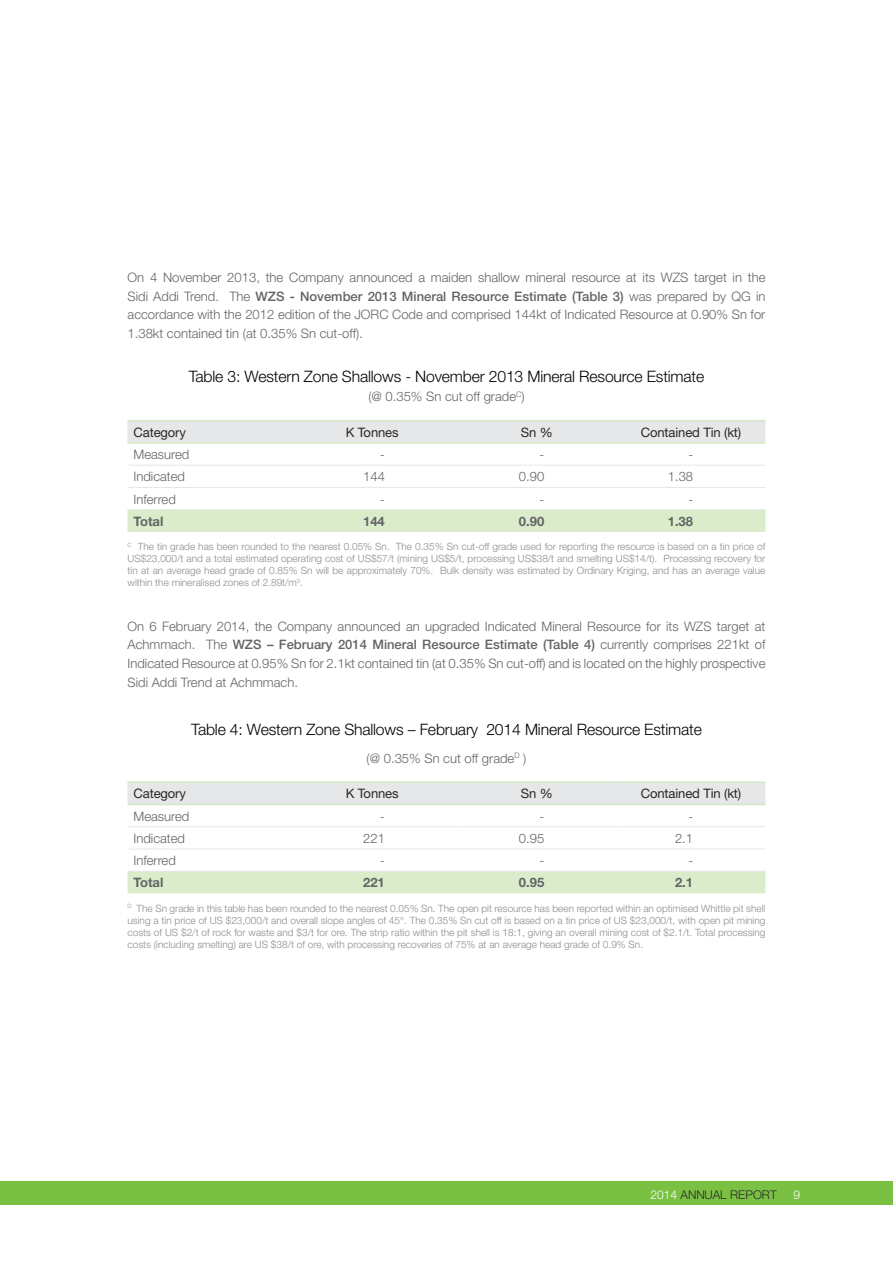
<style>
.page{position:relative;width:893px;height:1263px;background:#fff}
.page>*{position:absolute;margin:0;border:0;box-sizing:border-box;transform-origin:0 0}
.t1{font:300 15.75px "Helvetica Neue";letter-spacing:-.01em;color:#000}
.t2{font:300 13.05px/18.8px "Helvetica Neue";color:#636466;text-align:justify}
.t3{font:13.05px "Helvetica Neue";letter-spacing:-.01em;color:#292829}
.t4{font:700 13.05px "Helvetica Neue";color:#636466}
.t5{font:300 12px "Helvetica Neue";color:#292829}
.t6{font:300 12px "Helvetica Neue";color:#fff}
.t7{font:300 10.05px/12px "Helvetica Neue";color:#8a8c8e;text-align:justify}
.s1{font-weight:500}
.s2{color:#fff}
</style>
<div class="page">
<div style="left:0;top:1181px;width:893px;height:24px;background:#7ac143"></div>
<div style="left:128px;top:421px;width:637px;height:21px;background:#e6e7e8"></div>
<div style="left:128px;top:510px;width:637px;height:22px;background:#dbeccb"></div>
<hr style="left:128px;top:420px;width:159px;height:1px;background:#d5e9c1">
<hr style="left:287px;top:420px;width:170px;height:1px;background:#d5e9c1">
<hr style="left:457px;top:420px;width:160px;height:1px;background:#d5e9c1">
<hr style="left:617px;top:420px;width:148px;height:1px;background:#d5e9c1">
<hr style="left:128px;top:442px;width:159px;height:2px;background:#d5e9c1">
<hr style="left:287px;top:442px;width:170px;height:2px;background:#d5e9c1">
<hr style="left:457px;top:442px;width:160px;height:2px;background:#d5e9c1">
<hr style="left:617px;top:442px;width:148px;height:2px;background:#d5e9c1">
<hr style="left:128px;top:465px;width:159px;height:1px;background:#e6e7e8">
<hr style="left:287px;top:465px;width:170px;height:1px;background:#e6e7e8">
<hr style="left:457px;top:465px;width:160px;height:1px;background:#e6e7e8">
<hr style="left:617px;top:465px;width:148px;height:1px;background:#e6e7e8">
<hr style="left:128px;top:487px;width:159px;height:1px;background:#e6e7e8">
<hr style="left:287px;top:487px;width:170px;height:1px;background:#e6e7e8">
<hr style="left:457px;top:487px;width:160px;height:1px;background:#e6e7e8">
<hr style="left:617px;top:487px;width:148px;height:1px;background:#e6e7e8">
<hr style="left:128px;top:509px;width:159px;height:1px;background:#e6e7e8">
<hr style="left:287px;top:509px;width:170px;height:1px;background:#e6e7e8">
<hr style="left:457px;top:509px;width:160px;height:1px;background:#e6e7e8">
<hr style="left:617px;top:509px;width:148px;height:1px;background:#e6e7e8">
<div style="left:128px;top:783px;width:637px;height:21px;background:#e6e7e8"></div>
<div style="left:128px;top:872px;width:637px;height:21px;background:#dbeccb"></div>
<hr style="left:128px;top:781px;width:159px;height:2px;background:#d5e9c1">
<hr style="left:287px;top:781px;width:170px;height:2px;background:#d5e9c1">
<hr style="left:457px;top:781px;width:160px;height:2px;background:#d5e9c1">
<hr style="left:617px;top:781px;width:148px;height:2px;background:#d5e9c1">
<hr style="left:128px;top:804px;width:159px;height:1px;background:#d5e9c1">
<hr style="left:287px;top:804px;width:170px;height:1px;background:#d5e9c1">
<hr style="left:457px;top:804px;width:160px;height:1px;background:#d5e9c1">
<hr style="left:617px;top:804px;width:148px;height:1px;background:#d5e9c1">
<hr style="left:128px;top:826px;width:159px;height:1px;background:#e6e7e8">
<hr style="left:287px;top:826px;width:170px;height:1px;background:#e6e7e8">
<hr style="left:457px;top:826px;width:160px;height:1px;background:#e6e7e8">
<hr style="left:617px;top:826px;width:148px;height:1px;background:#e6e7e8">
<hr style="left:128px;top:849px;width:159px;height:1px;background:#e6e7e8">
<hr style="left:287px;top:849px;width:170px;height:1px;background:#e6e7e8">
<hr style="left:457px;top:849px;width:160px;height:1px;background:#e6e7e8">
<hr style="left:617px;top:849px;width:148px;height:1px;background:#e6e7e8">
<hr style="left:128px;top:871px;width:159px;height:1px;background:#e6e7e8">
<hr style="left:287px;top:871px;width:170px;height:1px;background:#e6e7e8">
<hr style="left:457px;top:871px;width:160px;height:1px;background:#e6e7e8">
<hr style="left:617px;top:871px;width:148px;height:1px;background:#e6e7e8">
<p class="t2" style="left:128px;top:267px;width:639px">On 4 November 2013, the Company announced a maiden shallow mineral resource at its WZS target in the Sidi Addi Trend. The <span class="s1">WZS - November 2013 Mineral Resource Estimate (Table 3)</span> was prepared by QG in accordance with the 2012 edition of the JORC Code and comprised 144kt of Indicated Resource at 0.90% Sn for 1.38kt contained tin (at 0.35% Sn cut-off).</p>
<h1 class="t1" style="left:189px;top:367px;width:517px">Table 3: Western Zone Shallows - November 2013 Mineral Resource Estimate</h1>
<p class="t2" style="left:368px;top:387px;width:158px">(@ 0.35% Sn cut off grade<sup>C</sup>)</p>
<p class="t3" style="left:134px;top:424px;width:54px">Category</p>
<p class="t3" style="left:346px;top:424px;width:54px">K Tonnes</p>
<p class="t3" style="left:521px;top:424px;width:33px">Sn %</p>
<p class="t3" style="left:641px;top:424px;width:102px">Contained Tin (kt)</p>
<p class="t2" style="left:134px;top:445px;width:57px">Measured</p>
<p class="t2" style="left:380px;top:445px;width:6px">-</p>
<p class="t2" style="left:540px;top:445px;width:6px">-</p>
<p class="t2" style="left:688px;top:445px;width:6px">-</p>
<p class="t2" style="left:134px;top:467px;width:53px">Indicated</p>
<p class="t2" style="left:363px;top:467px;width:23px">144</p>
<p class="t2" style="left:519px;top:467px;width:27px">0.90</p>
<p class="t2" style="left:668px;top:467px;width:27px">1.38</p>
<p class="t2" style="left:134px;top:489px;width:44px">Inferred</p>
<p class="t2" style="left:380px;top:489px;width:6px">-</p>
<p class="t2" style="left:539px;top:489px;width:6px">-</p>
<p class="t2" style="left:688px;top:489px;width:6px">-</p>
<p class="t4" style="left:134px;top:513px;width:31px">Total</p>
<p class="t4" style="left:363px;top:513px;width:23px">144</p>
<p class="t4" style="left:519px;top:513px;width:27px">0.90</p>
<p class="t4" style="left:668px;top:513px;width:27px">1.38</p>
<p class="t7" style="left:128px;top:540px;width:639px"><sup>C</sup> The tin grade has been rounded to the nearest 0.05% Sn. The 0.35% Sn cut-off grade used for reporting the resource is based on a tin price of US$23,000/t and a total estimated operating cost of US$57/t (mining US$5/t, processing US$38/t and smelting US$14/t). Processing recovery for tin at an average head grade of 0.85% Sn will be approximately 70%. Bulk density was estimated by Ordinary Kriging, and has an average value within the mineralised zones of 2.89t/m<sup>3</sup>.</p>
<p class="t2" style="left:128px;top:616px;width:639px">On 6 February 2014, the Company announced an upgraded Indicated Mineral Resource for its WZS target at Achmmach. The <span class="s1">WZS – February 2014 Mineral Resource Estimate (Table 4)</span> currently comprises 221kt of Indicated Resource at 0.95% Sn for 2.1kt contained tin (at 0.35% Sn cut-off) and is located on the highly prospective Sidi Addi Trend at Achmmach.</p>
<h1 class="t1" style="left:191px;top:720px;width:512px">Table 4: Western Zone Shallows – February 2014 Mineral Resource Estimate</h1>
<p class="t2" style="left:367px;top:748px;width:161px">(@ 0.35% Sn cut off grade<sup>D</sup> )</p>
<p class="t3" style="left:134px;top:786px;width:54px">Category</p>
<p class="t3" style="left:346px;top:786px;width:54px">K Tonnes</p>
<p class="t3" style="left:521px;top:786px;width:33px">Sn %</p>
<p class="t3" style="left:641px;top:786px;width:102px">Contained Tin (kt)</p>
<p class="t2" style="left:134px;top:806px;width:57px">Measured</p>
<p class="t2" style="left:380px;top:806px;width:6px">-</p>
<p class="t2" style="left:540px;top:806px;width:6px">-</p>
<p class="t2" style="left:688px;top:806px;width:6px">-</p>
<p class="t2" style="left:134px;top:829px;width:53px">Indicated</p>
<p class="t2" style="left:363px;top:829px;width:23px">221</p>
<p class="t2" style="left:519px;top:829px;width:27px">0.95</p>
<p class="t2" style="left:675px;top:829px;width:20px">2.1</p>
<p class="t2" style="left:134px;top:851px;width:44px">Inferred</p>
<p class="t2" style="left:380px;top:851px;width:6px">-</p>
<p class="t2" style="left:539px;top:851px;width:6px">-</p>
<p class="t2" style="left:688px;top:851px;width:6px">-</p>
<p class="t4" style="left:134px;top:875px;width:31px">Total</p>
<p class="t4" style="left:363px;top:875px;width:23px">221</p>
<p class="t4" style="left:519px;top:875px;width:27px">0.95</p>
<p class="t4" style="left:675px;top:875px;width:20px">2.1</p>
<p class="t7" style="left:128px;top:902px;width:639px"><sup>D</sup> The Sn grade in this table has been rounded to the nearest 0.05% Sn. The open pit resource has been reported within an optimised Whittle pit shell using a tin price of US $23,000/t and overall slope angles of 45°. The 0.35% Sn cut off is based on a tin price of US $23,000/t, with open pit mining costs of US $2/t of rock for waste and $3/t for ore. The strip ratio within the pit shell is 18:1, giving an overall mining cost of $2.1/t. Total processing costs (including smelting) are US $38/t of ore, with processing recoveries of 75% at an average head grade of 0.9% Sn.</p>
<p class="t5" style="left:650px;top:1187px;width:128px"><span class="s2">2014</span> ANNUAL REPORT</p>
<p class="t6" style="left:793px;top:1187px;width:8px">9</p>
</div>
